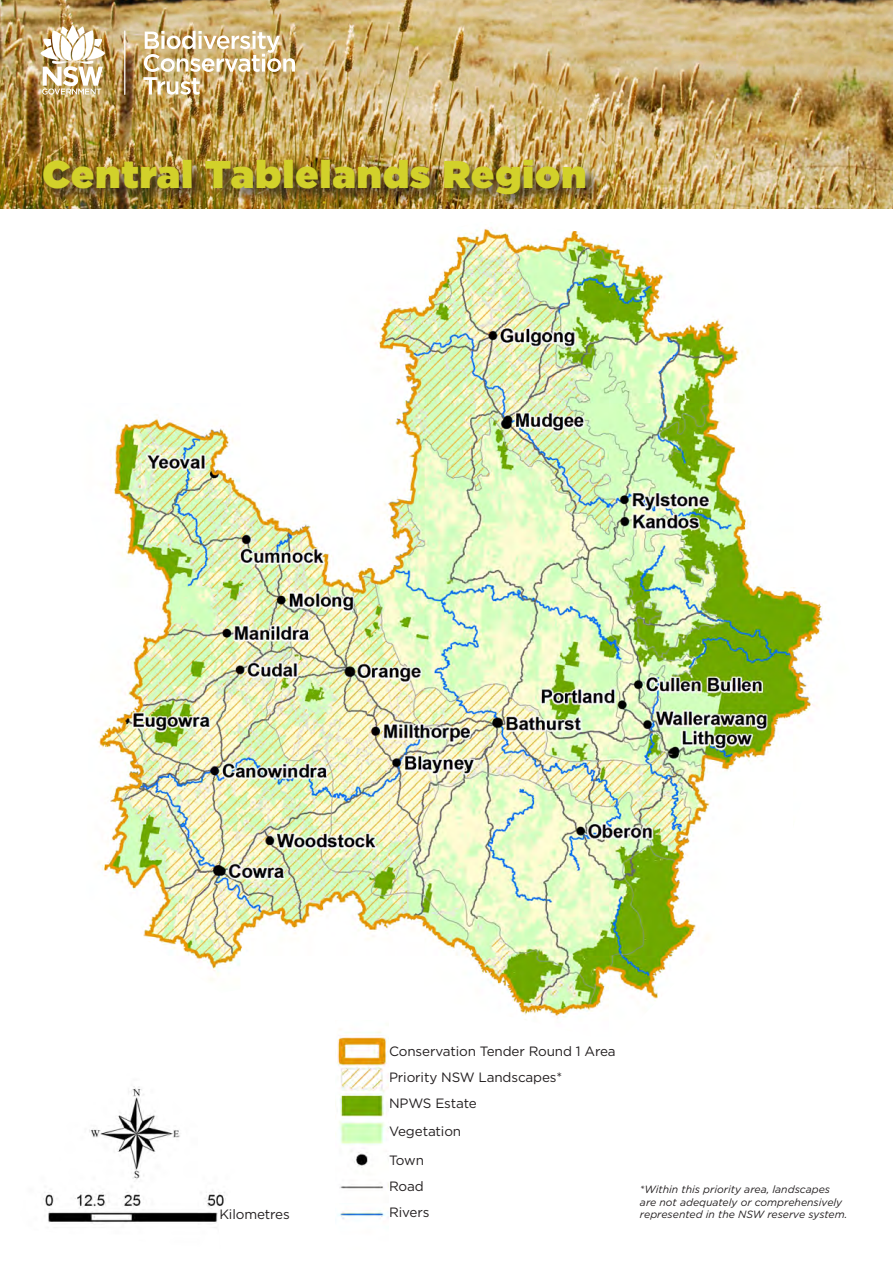
<style>
.page{position:relative;width:893px;height:1263px;background:#fff}
.page>*{position:absolute;margin:0;border:0;box-sizing:border-box;transform-origin:0 0}
.Main_Heading{font:900 38.55px "Gotham";letter-spacing:.03em;color:#d2d12a}
.Body_Copy{font:13.5px "Gotham";letter-spacing:-.01em;color:#231f20}
.t1{font:italic 10.5px/12.6px "Gotham";color:#231f20}
</style>
<div class="page">
<img style="left:0;top:0;width:893px;height:208px">
<hr style="left:124px;top:31px;width:1px;height:64px;background:#fff">
<img style="left:41px;top:25px;width:64px;height:70px">
<img style="left:143px;top:31px;width:152px;height:64px">
<div style="left:42px;top:158px;width:560px;height:53px;background:#231f20;opacity:.75"></div>
<img style="left:96px;top:227px;width:733px;height:793px">
<img style="left:43px;top:1086px;width:183px;height:137px">
<img style="left:337px;top:1029px;width:52px;height:190px">
<p class="Main_Heading" style="left:43px;top:147px;width:545px">Central Tablelands Region</p>
<p class="Body_Copy" style="left:389px;top:1042px;width:228px">Conservation Tender Round 1 Area</p>
<p class="Body_Copy" style="left:389px;top:1068px;width:175px">Priority NSW Landscapes*</p>
<p class="Body_Copy" style="left:389px;top:1095px;width:89px">NPWS Estate</p>
<p class="Body_Copy" style="left:389px;top:1123px;width:74px">Vegetation</p>
<p class="Body_Copy" style="left:389px;top:1151px;width:36px">Town</p>
<p class="Body_Copy" style="left:389px;top:1177px;width:36px">Road</p>
<p class="Body_Copy" style="left:219px;top:1205px;width:72px">Kilometres</p>
<p class="Body_Copy" style="left:389px;top:1204px;width:42px">Rivers</p>
<p class="t1" style="left:640px;top:1183px;width:209px">*Within this priority area, landscapes are not adequately or comprehensively represented in the NSW reserve system.</p>
</div>
